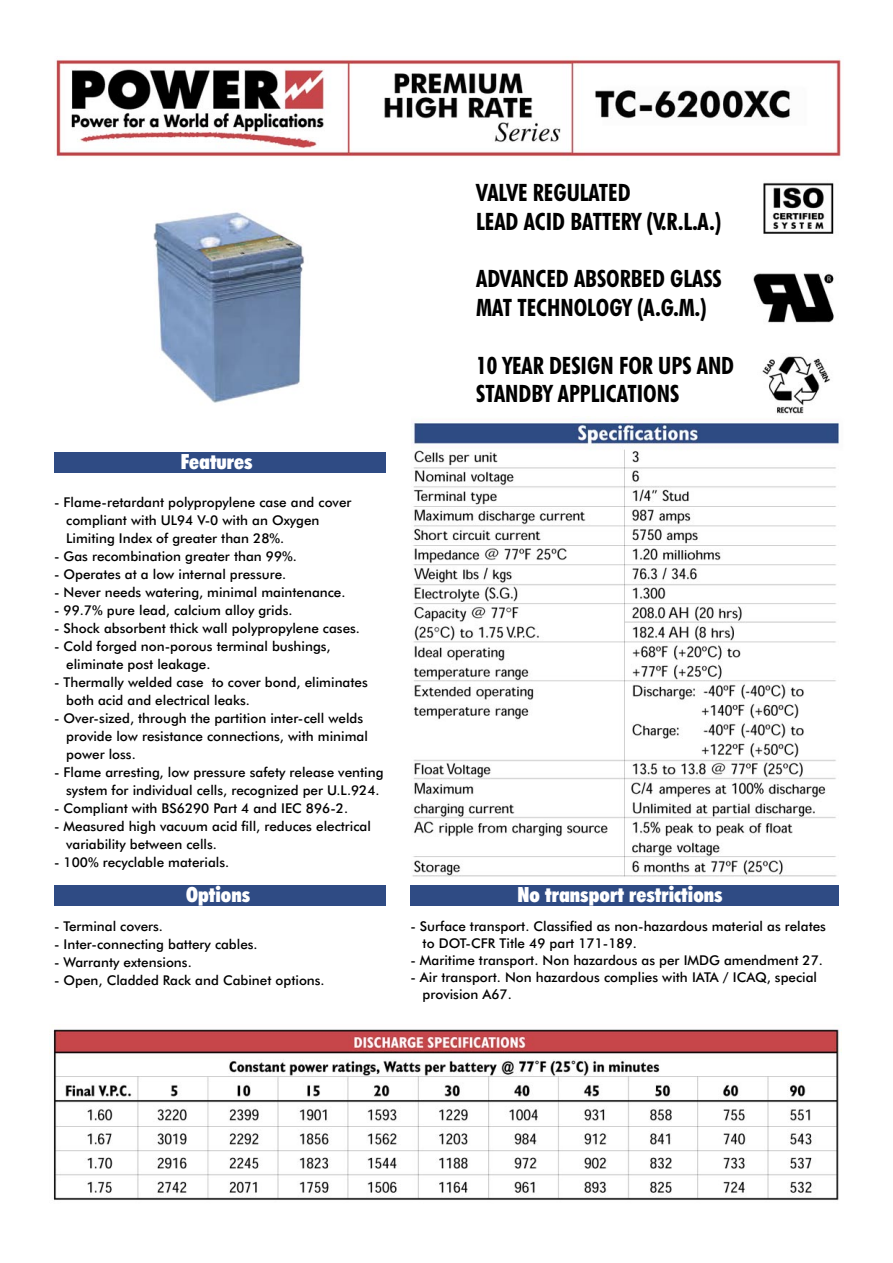
<style>
.page{position:relative;width:893px;height:1263px;background:#fff}
.page>*{position:absolute;margin:0;border:0;box-sizing:border-box;transform-origin:0 0}
.t1{font:700 condensed 24px "Futura BT";color:#000}
.t2{font:900 condensed 21px "Futura BT";color:#fff}
.t3{font:500 13.5px/18px "Futura BT";color:#000}
</style>
<div class="page">
<img style="left:56px;top:59px;width:785px;height:98px">
<img style="left:753px;top:182px;width:81px;height:232px">
<img style="left:153px;top:212px;width:151px;height:191px">
<img style="left:412px;top:416px;width:427px;height:461px">
<img style="left:53px;top:1029px;width:789px;height:172px">
<div style="left:54px;top:452px;width:332px;height:20px;background:#2f4b84"></div>
<div style="left:54px;top:886px;width:332px;height:20px;background:#2f4b84"></div>
<div style="left:410px;top:886px;width:429px;height:20px;background:#2f4b84"></div>
<p class="t1" style="left:476px;top:178px;width:156px">VALVE REGULATED</p>
<p class="t1" style="left:476px;top:206px;width:247px">LEAD ACID BATTERY (V.R.L.A.)</p>
<p class="t1" style="left:476px;top:264px;width:247px">ADVANCED ABSORBED GLASS</p>
<p class="t1" style="left:476px;top:293px;width:232px">MAT TECHNOLOGY (A.G.M.)</p>
<p class="t1" style="left:476px;top:350px;width:259px">10 YEAR DESIGN FOR UPS AND</p>
<p class="t1" style="left:476px;top:379px;width:205px">STANDBY APPLICATIONS</p>
<p class="t2" style="left:181px;top:449px;width:73px">Features</p>
<p class="t3" style="left:54px;top:493px;width:299px">- Flame-retardant polypropylene case and cover</p>
<p class="t3" style="left:66px;top:511px;width:255px">compliant with UL94 V-0 with an Oxygen</p>
<p class="t3" style="left:66px;top:529px;width:220px">Limiting Index of greater than 28%.</p>
<p class="t3" style="left:54px;top:547px;width:244px">- Gas recombination greater than 99%.</p>
<p class="t3" style="left:54px;top:565px;width:234px">- Operates at a low internal pressure.</p>
<p class="t3" style="left:54px;top:583px;width:293px">- Never needs watering, minimal maintenance.</p>
<p class="t3" style="left:54px;top:601px;width:240px">- 99.7% pure lead, calcium alloy grids.</p>
<p class="t3" style="left:54px;top:619px;width:308px">- Shock absorbent thick wall polypropylene cases.</p>
<p class="t3" style="left:66px;top:637px;width:266px;text-indent:-12px">- Cold forged non-porous terminal bushings, eliminate post leakage.</p>
<p class="t3" style="left:66px;top:673px;width:303px;text-indent:-12px">- Thermally welded case to cover bond, eliminates both acid and electrical leaks.</p>
<p class="t3" style="left:66px;top:709px;width:303px;text-indent:-12px">- Over-sized, through the partition inter-cell welds provide low resistance connections, with minimal power loss.</p>
<p class="t3" style="left:54px;top:763px;width:331px;text-align:right">- Flame arresting, low pressure safety release venting system for individual cells, recognized per U.L.924.</p>
<p class="t3" style="left:54px;top:799px;width:296px">- Compliant with BS6290 Part 4 and IEC 896-2.</p>
<p class="t3" style="left:66px;top:817px;width:306px;text-indent:-12px">- Measured high vacuum acid fill, reduces electrical variability between cells.</p>
<p class="t3" style="left:54px;top:853px;width:177px">- 100% recyclable materials.</p>
<p class="t2" style="left:186px;top:881px;width:66px">Options</p>
<p class="t2" style="left:517px;top:882px;width:207px">No transport restrictions</p>
<p class="t3" style="left:54px;top:917px;width:111px">- Terminal covers.</p>
<p class="t3" style="left:54px;top:935px;width:205px">- Inter-connecting battery cables.</p>
<p class="t3" style="left:54px;top:953px;width:139px">- Warranty extensions.</p>
<p class="t3" style="left:54px;top:971px;width:272px">- Open, Cladded Rack and Cabinet options.</p>
<p class="t3" style="left:423px;top:918px;width:405px;line-height:16.8px;text-indent:-12px">- Surface transport. Classified as non-hazardous material as relates to DOT-CFR Title 49 part 171-189.</p>
<p class="t3" style="left:410px;top:951px;width:414px">- Maritime transport. Non hazardous as per IMDG amendment 27.</p>
<p class="t3" style="left:423px;top:968px;width:396px;line-height:16.8px;text-indent:-12px">- Air transport. Non hazardous complies with IATA / ICAQ, special provision A67.</p>
</div>
